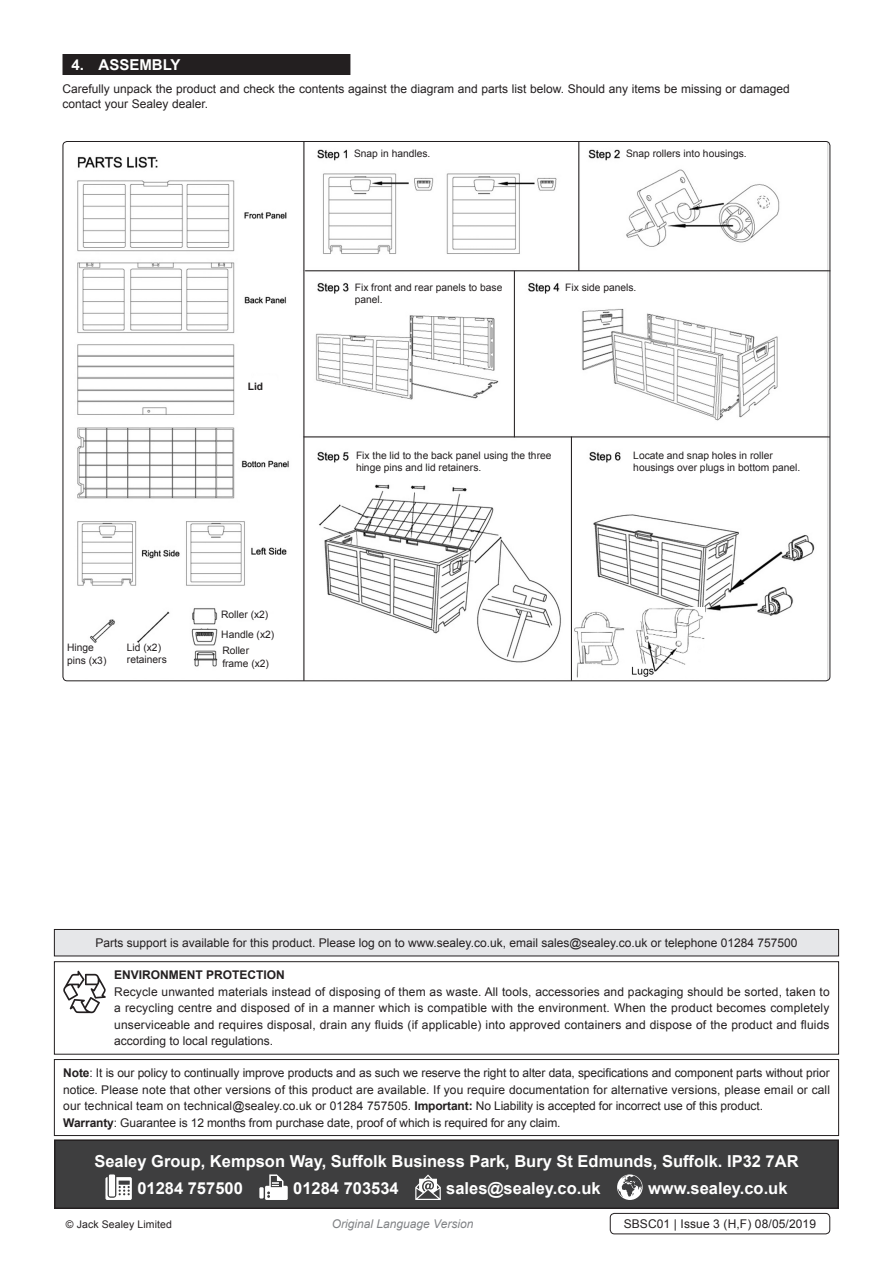
<style>
.page{position:relative;width:893px;height:1263px;background:#fff}
.page>*{position:absolute;margin:0;border:0;box-sizing:border-box;transform-origin:0 0}
.Footer_Contact_Infor{font:700 16.5px "Arial";color:#fff}
.t1{font:700 15px "Arial";color:#fff}
.Important_Notificati{font:12px/16.5px "Arial";color:#231f20}
.Enviroment_Protectio{font:12px/16.5px "Arial";color:#231f20;text-align:justify}
.Parts_Support_Body{font:12px "Arial";color:#231f20}
.Body__Footer{font:12px "Arial";letter-spacing:.01em;color:#231f20}
.t2{font:italic 12px "Arial";color:#808285}
.Enviroment_Protectio-2{font:700 12px "Arial";color:#231f20}
.Body__Justified__7pt{font:10.5px "Arial";letter-spacing:.01em;color:#231f20}
.t3{font:10.2px/12.3px "Arial";color:#231f20}
.t4{font:700 10.2px "Arial";color:#231f20}
.s1{font-weight:700}
</style>
<div class="page">
<div style="left:63px;top:54px;width:287px;height:21px;background:#231f20"></div>
<div style="left:610px;top:1213px;width:220px;height:21px;border:1px solid #231f20;border-radius:4px"></div>
<div style="left:55px;top:1140px;width:783px;height:68px;background:#3e3e3f"></div>
<svg style="left:105px;top:1177px;width:27px;height:23px"></svg>
<div style="left:109px;top:1174px;width:6px;height:22px;background:#fff"></div>
<div style="left:259px;top:1187px;width:5px;height:11px;background:#fff"></div>
<svg style="left:265px;top:1174px;width:23px;height:26px"></svg>
<svg style="left:415px;top:1174px;width:26px;height:26px"></svg>
<svg style="left:617px;top:1174px;width:26px;height:26px"></svg>
<div style="left:54px;top:1139px;width:785px;height:70px;border:2px solid #231f20"></div>
<div style="left:54px;top:961px;width:785px;height:93px;border:1px solid #231f20"></div>
<svg style="left:63px;top:971px;width:43px;height:42px"></svg>
<div style="left:54px;top:1059px;width:785px;height:77px;border:1px solid #231f20"></div>
<div style="left:54px;top:929px;width:785px;height:27px;background:#e6e7e9"></div>
<div style="left:54px;top:929px;width:785px;height:27px;border:1px solid #231f20"></div>
<img style="left:63px;top:141px;width:767px;height:540px">
<img style="left:574px;top:607px;width:130px;height:70px">
<hr style="left:305px;top:270px;width:525px;height:1px;background:#231f20">
<hr style="left:304px;top:437px;width:526px;height:1px;background:#231f20">
<hr style="left:304px;top:141px;width:1px;height:540px;background:#231f20">
<hr style="left:514px;top:271px;width:1px;height:166px;background:#231f20">
<hr style="left:578px;top:142px;width:1px;height:129px;background:#231f20">
<hr style="left:571px;top:437px;width:1px;height:244px;background:#231f20">
<p class="t1" style="left:72px;top:55px;width:110px">4. ASSEMBLY</p>
<p class="Important_Notificati" style="left:63px;top:82px;width:729px;line-height:14.4px">Carefully unpack the product and check the contents against the diagram and parts list below. Should any items be missing or damaged contact your Sealey dealer.</p>
<p class="t3" style="left:354px;top:148px;width:78px">Snap in handles.</p>
<p class="t3" style="left:626px;top:148px;width:122px">Snap rollers into housings.</p>
<p class="t4" style="left:248px;top:380px;width:17px">Lid</p>
<p class="t3" style="left:67px;top:642px;width:41px">Hinge pins (x3)</p>
<p class="t3" style="left:127px;top:641px;width:36px">Lid (x2)</p>
<p class="t3" style="left:127px;top:653px;width:41px">retainers</p>
<p class="t3" style="left:221px;top:608px;width:49px">Roller (x2)</p>
<p class="t3" style="left:221px;top:628px;width:54px">Handle (x2)</p>
<p class="t3" style="left:222px;top:645px;width:28px">Roller</p>
<p class="t3" style="left:222px;top:657px;width:48px">frame (x2)</p>
<p class="t3" style="left:355px;top:281px;width:149px">Fix front and rear panels to base panel.</p>
<p class="t3" style="left:565px;top:281px;width:73px">Fix side panels.</p>
<p class="t3" style="left:356px;top:449px;width:197px">Fix the lid to the back panel using the three hinge pins and lid retainers.</p>
<p class="t3" style="left:633px;top:449px;width:141px">Locate and snap holes in roller</p>
<p class="t3" style="left:633px;top:462px;width:168px">housings over plugs in bottom panel.</p>
<p class="Parts_Support_Body" style="left:95px;top:935px;width:704px">Parts support is available for this product. Please log on to www.sealey.co.uk, email sales@sealey.co.uk or telephone 01284 757500</p>
<p class="Enviroment_Protectio-2" style="left:114px;top:967px;width:172px">ENVIRONMENT PROTECTION</p>
<p class="Enviroment_Protectio" style="left:114px;top:983px;width:717px">Recycle unwanted materials instead of disposing of them as waste. All tools, accessories and packaging should be sorted, taken to a recycling centre and disposed of in a manner which is compatible with the environment. When the product becomes completely unserviceable and requires disposal, drain any fluids (if applicable) into approved containers and dispose of the product and fluids according to local regulations.</p>
<p class="Important_Notificati" style="left:63px;top:1065px;width:768px;text-align:justify"><span class="s1">Note</span>: It is our policy to continually improve products and as such we reserve the right to alter data, specifications and component parts without prior notice. Please note that other versions of this product are available. If you require documentation for alternative versions, please email or call our technical team on technical@sealey.co.uk or 01284 757505. <span class="s1">Important:</span> No Liability is accepted for incorrect use of this product.</p>
<p class="Important_Notificati" style="left:63px;top:1114px;width:499px"><span class="s1">Warranty</span>: Guarantee is 12 months from purchase date, proof of which is required for any claim.</p>
<p class="Footer_Contact_Infor" style="left:94px;top:1150px;width:706px">Sealey Group, Kempson Way, Suffolk Business Park, Bury St Edmunds, Suffolk. IP32 7AR</p>
<p class="Footer_Contact_Infor" style="left:137px;top:1177px;width:107px">01284 757500</p>
<p class="Footer_Contact_Infor" style="left:293px;top:1177px;width:107px">01284 703534</p>
<p class="Footer_Contact_Infor" style="left:446px;top:1177px;width:156px">sales@sealey.co.uk</p>
<p class="Footer_Contact_Infor" style="left:648px;top:1177px;width:141px">www.sealey.co.uk</p>
<p class="Body__Justified__7pt" style="left:66px;top:1217px;width:108px">© Jack Sealey Limited</p>
<p class="t2" style="left:332px;top:1216px;width:143px">Original Language Version</p>
<p class="Body__Footer" style="left:624px;top:1216px;width:194px">SBSC01 | Issue 3 (H,F) 08/05/2019</p>
</div>
